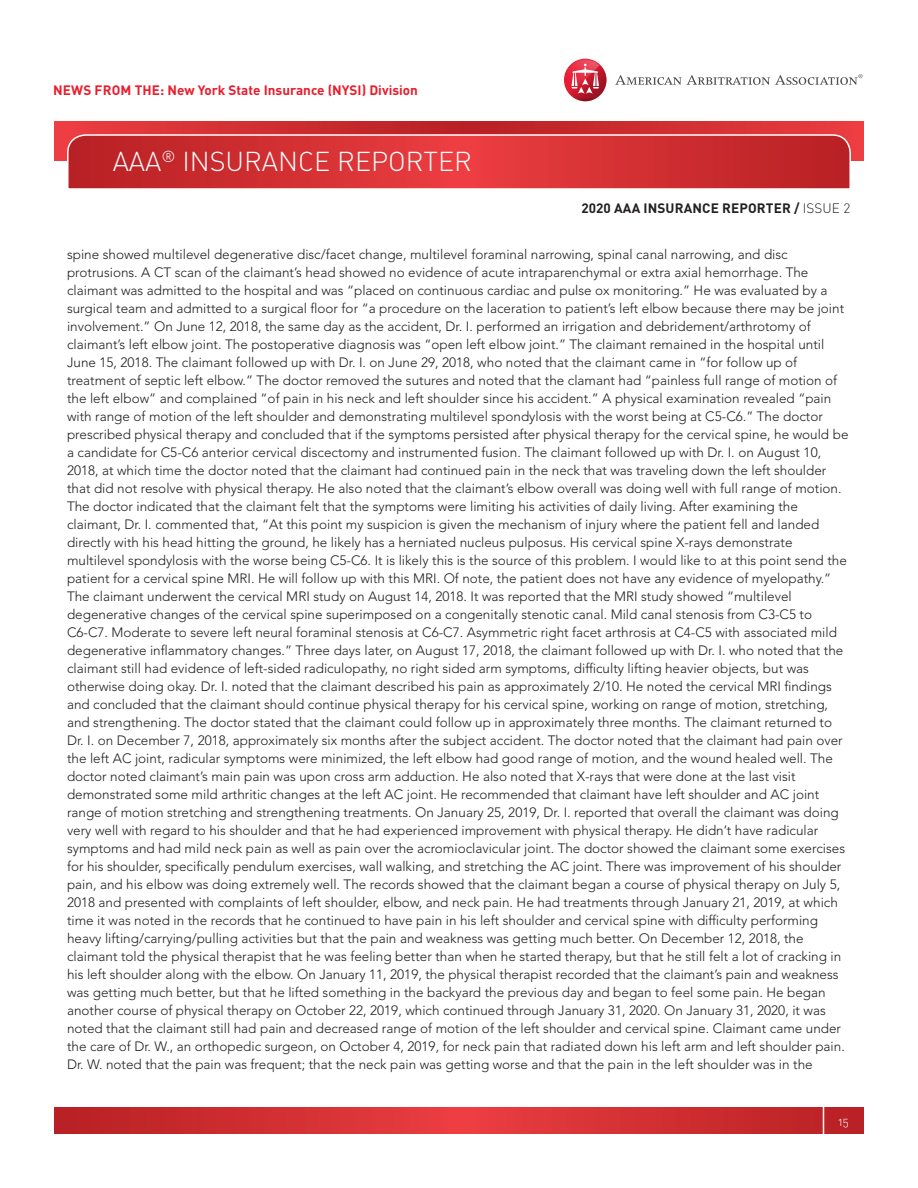
<style>
.page{position:relative;width:918px;height:1188px;background:#fff}
.page>*{position:absolute;margin:0;border:0;box-sizing:border-box;transform-origin:0 0}
.t1{font:27px "DIN Light Alternate";color:#fff}
.t2{font:300 13.5px/18px "Avenir LT Std";color:#231f20}
.t3{font:700 13.5px "DIN Pro";color:#e91d2d}
.t4{font:700 13.5px "DIN Pro";letter-spacing:.01em;color:#231f20}
.t5{font:12px "DIN Light Alternate";color:#fff}
.s1{font-weight:300}
</style>
<div class="page">
<svg style="left:54px;top:1107px;width:810px;height:27px;background:#d02e32"></svg>
<hr style="left:823px;top:1094px;width:1px;height:54px;background:#fff">
<svg style="left:55px;top:122px;width:808px;height:38px;background:#d22f32"></svg>
<svg style="left:66px;top:134px;width:786px;height:55px;background:#d2383b"></svg>
<svg style="left:615px;top:74px;width:247px;height:11px"></svg>
<svg style="left:564px;top:59px;width:43px;height:42px"></svg>
<svg style="left:565px;top:60px;width:35px;height:41px"></svg>
<p class="t3" style="left:53px;top:80px;width:366px">NEWS FROM THE: New York State Insurance (NYSI) Division</p>
<h1 class="t1" style="left:113px;top:145px;width:361px">AAA<sup>®</sup> INSURANCE REPORTER</h1>
<p class="t4" style="left:582px;top:199px;width:270px">2020 AAA INSURANCE REPORTER / <span class="s1">ISSUE 2</span></p>
<p class="t2" style="left:67px;top:245px;width:783px">spine showed multilevel degenerative disc/facet change, multilevel foraminal narrowing, spinal canal narrowing, and disc protrusions. A CT scan of the claimant’s head showed no evidence of acute intraparenchymal or extra axial hemorrhage. The claimant was admitted to the hospital and was “placed on continuous cardiac and pulse ox monitoring.” He was evaluated by a surgical team and admitted to a surgical floor for “a procedure on the laceration to patient’s left elbow because there may be joint involvement.” On June 12, 2018, the same day as the accident, Dr. I. performed an irrigation and debridement/arthrotomy of claimant’s left elbow joint. The postoperative diagnosis was “open left elbow joint.” The claimant remained in the hospital until June 15, 2018. The claimant followed up with Dr. I. on June 29, 2018, who noted that the claimant came in “for follow up of treatment of septic left elbow.” The doctor removed the sutures and noted that the clamant had “painless full range of motion of the left elbow” and complained “of pain in his neck and left shoulder since his accident.” A physical examination revealed “pain with range of motion of the left shoulder and demonstrating multilevel spondylosis with the worst being at C5-C6.” The doctor prescribed physical therapy and concluded that if the symptoms persisted after physical therapy for the cervical spine, he would be a candidate for C5-C6 anterior cervical discectomy and instrumented fusion. The claimant followed up with Dr. I. on August 10, 2018, at which time the doctor noted that the claimant had continued pain in the neck that was traveling down the left shoulder that did not resolve with physical therapy. He also noted that the claimant’s elbow overall was doing well with full range of motion.<br>The doctor indicated that the claimant felt that the symptoms were limiting his activities of daily living. After examining the claimant, Dr. I. commented that, “At this point my suspicion is given the mechanism of injury where the patient fell and landed directly with his head hitting the ground, he likely has a herniated nucleus pulposus. His cervical spine X-rays demonstrate multilevel spondylosis with the worse being C5-C6. It is likely this is the source of this problem. I would like to at this point send the patient for a cervical spine MRI. He will follow up with this MRI. Of note, the patient does not have any evidence of myelopathy.” The claimant underwent the cervical MRI study on August 14, 2018. It was reported that the MRI study showed “multilevel degenerative changes of the cervical spine superimposed on a congenitally stenotic canal. Mild canal stenosis from C3-C5 to C6-C7. Moderate to severe left neural foraminal stenosis at C6-C7. Asymmetric right facet arthrosis at C4-C5 with associated mild degenerative inflammatory changes.” Three days later, on August 17, 2018, the claimant followed up with Dr. I. who noted that the claimant still had evidence of left-sided radiculopathy, no right sided arm symptoms, difficulty lifting heavier objects, but was otherwise doing okay. Dr. I. noted that the claimant described his pain as approximately 2/10. He noted the cervical MRI findings and concluded that the claimant should continue physical therapy for his cervical spine, working on range of motion, stretching, and strengthening. The doctor stated that the claimant could follow up in approximately three months. The claimant returned to Dr. I. on December 7, 2018, approximately six months after the subject accident. The doctor noted that the claimant had pain over the left AC joint, radicular symptoms were minimized, the left elbow had good range of motion, and the wound healed well. The doctor noted claimant’s main pain was upon cross arm adduction. He also noted that X-rays that were done at the last visit demonstrated some mild arthritic changes at the left AC joint. He recommended that claimant have left shoulder and AC joint range of motion stretching and strengthening treatments. On January 25, 2019, Dr. I. reported that overall the claimant was doing very well with regard to his shoulder and that he had experienced improvement with physical therapy. He didn’t have radicular symptoms and had mild neck pain as well as pain over the acromioclavicular joint. The doctor showed the claimant some exercises for his shoulder, specifically pendulum exercises, wall walking, and stretching the AC joint. There was improvement of his shoulder pain, and his elbow was doing extremely well. The records showed that the claimant began a course of physical therapy on July 5, 2018 and presented with complaints of left shoulder, elbow, and neck pain. He had treatments through January 21, 2019, at which time it was noted in the records that he continued to have pain in his left shoulder and cervical spine with difficulty performing heavy lifting/carrying/pulling activities but that the pain and weakness was getting much better. On December 12, 2018, the claimant told the physical therapist that he was feeling better than when he started therapy, but that he still felt a lot of cracking in his left shoulder along with the elbow. On January 11, 2019, the physical therapist recorded that the claimant’s pain and weakness was getting much better, but that he lifted something in the backyard the previous day and began to feel some pain. He began another course of physical therapy on October 22, 2019, which continued through January 31, 2020. On January 31, 2020, it was noted that the claimant still had pain and decreased range of motion of the left shoulder and cervical spine. Claimant came under the care of Dr. W., an orthopedic surgeon, on October 4, 2019, for neck pain that radiated down his left arm and left shoulder pain.<br>Dr. W. noted that the pain was frequent; that the neck pain was getting worse and that the pain in the left shoulder was in the</p>
<p class="t5" style="left:839px;top:1114px;width:12px">15</p>
</div>
